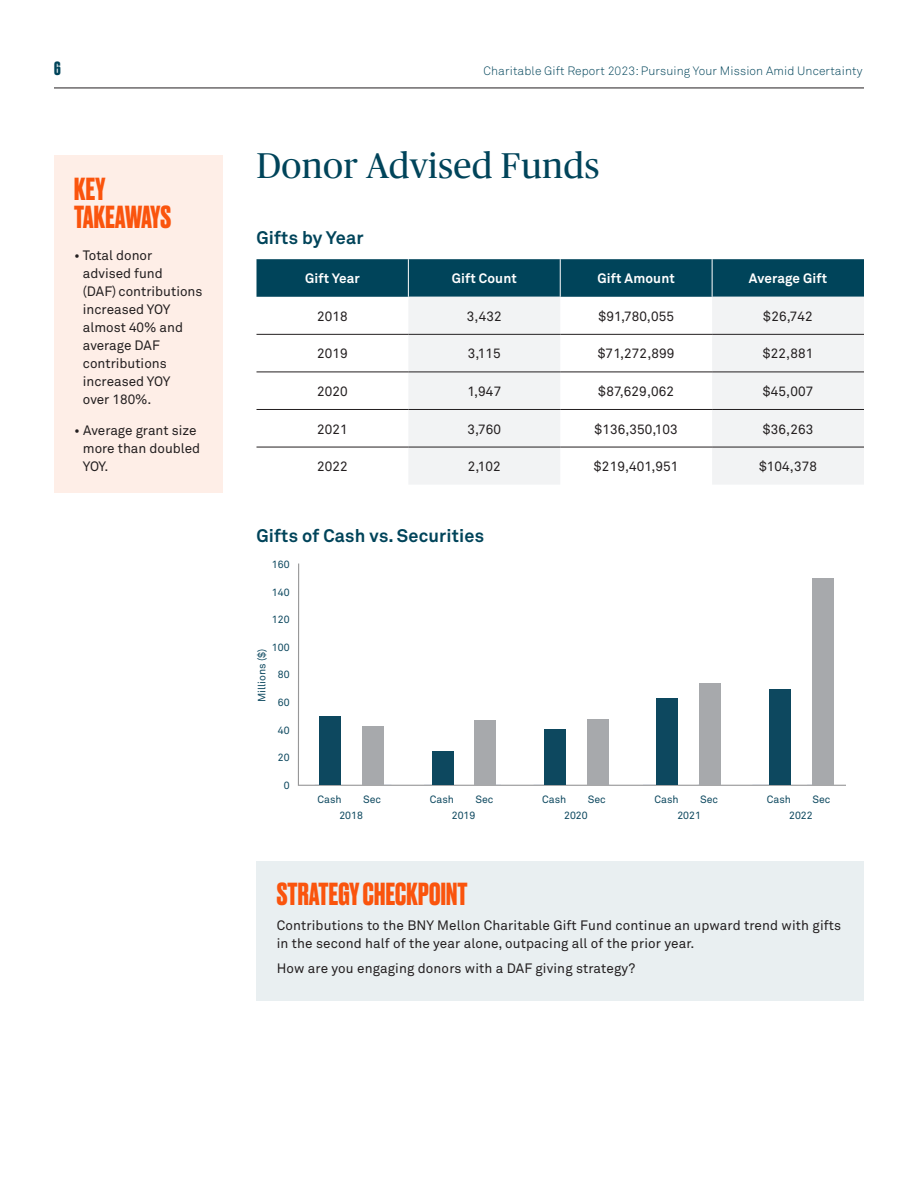
<style>
.page{position:relative;width:918px;height:1188px;background:#fff}
.page>*{position:absolute;margin:0;border:0;box-sizing:border-box;transform-origin:0 0}
.Byline{font:36px "Publico Pro";letter-spacing:.01em;color:#00445a}
.Byline-2{font:700 30px/28.5px "Druk Trial";letter-spacing:.01em;color:#fa540d}
.Byline-3{font:700 18px "Akkurat Pro";letter-spacing:.01em;color:#00445a}
.t1{font:700 18px "Druk Trial";color:#00445a}
.Byline-4{font:13.5px/18px "Akkurat Pro";letter-spacing:.01em;color:#231f20}
.Byline-5{font:700 13.5px "Akkurat Pro";letter-spacing:.01em;color:#fff}
.t2{font:12px "Akkurat Light Pro";letter-spacing:.01em;color:#00445a}
.t3{font:10.5px/15.6px "Akkurat Pro";color:#0d485f}
</style>
<div class="page">
<hr style="left:54px;top:88px;width:810px;height:1px;background:#231f20">
<div style="left:256px;top:259px;width:608px;height:38px;background:#00445a"></div>
<svg style="left:408px;top:297px;width:456px;height:187px;fill:#f2f3f4"></svg>
<hr style="left:256px;top:334px;width:152px;height:1px;background:#231f20">
<hr style="left:408px;top:334px;width:152px;height:1px;background:#231f20">
<hr style="left:560px;top:334px;width:152px;height:1px;background:#231f20">
<hr style="left:712px;top:334px;width:152px;height:1px;background:#231f20">
<hr style="left:256px;top:372px;width:152px;height:1px;background:#231f20">
<hr style="left:408px;top:372px;width:152px;height:1px;background:#231f20">
<hr style="left:560px;top:372px;width:152px;height:1px;background:#231f20">
<hr style="left:712px;top:372px;width:152px;height:1px;background:#231f20">
<hr style="left:256px;top:409px;width:152px;height:1px;background:#231f20">
<hr style="left:408px;top:409px;width:152px;height:1px;background:#231f20">
<hr style="left:560px;top:409px;width:152px;height:1px;background:#231f20">
<hr style="left:712px;top:409px;width:152px;height:1px;background:#231f20">
<hr style="left:256px;top:447px;width:152px;height:1px;background:#231f20">
<hr style="left:408px;top:447px;width:152px;height:1px;background:#231f20">
<hr style="left:560px;top:447px;width:152px;height:1px;background:#231f20">
<hr style="left:712px;top:447px;width:152px;height:1px;background:#231f20">
<hr style="left:408px;top:259px;width:1px;height:38px;background:#fff">
<hr style="left:560px;top:259px;width:1px;height:38px;background:#fff">
<hr style="left:712px;top:259px;width:1px;height:38px;background:#fff">
<div style="left:54px;top:155px;width:169px;height:338px;background:#feeee7"></div>
<div style="left:256px;top:861px;width:608px;height:139px;background:#e9eff1"></div>
<svg style="left:297px;top:563px;width:548px;height:223px"></svg>
<div style="left:362px;top:726px;width:22px;height:59px;background:#a7a9ac"></div>
<div style="left:319px;top:717px;width:22px;height:68px;background:#0d485f"></div>
<div style="left:432px;top:751px;width:22px;height:34px;background:#0d485f"></div>
<div style="left:474px;top:720px;width:22px;height:65px;background:#a7a9ac"></div>
<div style="left:544px;top:730px;width:22px;height:55px;background:#0d485f"></div>
<div style="left:587px;top:719px;width:22px;height:66px;background:#a7a9ac"></div>
<div style="left:656px;top:698px;width:22px;height:87px;background:#0d485f"></div>
<div style="left:699px;top:684px;width:22px;height:101px;background:#a7a9ac"></div>
<div style="left:769px;top:689px;width:22px;height:96px;background:#0d485f"></div>
<div style="left:812px;top:578px;width:21px;height:207px;background:#a7a9ac"></div>
<h3 class="t1" style="left:54px;top:62px;width:8px">6</h3>
<p class="t2" style="left:484px;top:64px;width:380px">Charitable Gift Report 2023: Pursuing Your Mission Amid Uncertainty</p>
<p class="Byline-2" style="left:74px;top:177px;width:98px">KEY<br>TAKEAWAYS</p>
<p class="Byline-4" style="left:83px;top:247px;width:121px;text-indent:-9px">• Total donor advised fund<br>(DAF) contributions increased YOY almost 40% and average DAF contributions increased YOY<br>over 180%.</p>
<p class="Byline-4" style="left:83px;top:422px;width:119px;text-indent:-9px">• Average grant size more than doubled<br>YOY.</p>
<p class="Byline" style="left:256px;top:140px;width:344px">Donor Advised Funds</p>
<p class="Byline-3" style="left:256px;top:226px;width:108px">Gifts by Year</p>
<p class="Byline-5" style="left:305px;top:270px;width:56px">Gift Year</p>
<p class="Byline-5" style="left:452px;top:270px;width:67px">Gift Count</p>
<p class="Byline-5" style="left:597px;top:270px;width:79px">Gift Amount</p>
<p class="Byline-5" style="left:749px;top:270px;width:80px">Average Gift</p>
<p class="Byline-4" style="left:317px;top:308px;width:32px">2018</p>
<p class="Byline-4" style="left:467px;top:308px;width:36px">3,432</p>
<p class="Byline-4" style="left:598px;top:308px;width:77px">$91,780,055</p>
<p class="Byline-4" style="left:763px;top:308px;width:51px">$26,742</p>
<p class="Byline-4" style="left:317px;top:345px;width:32px">2019</p>
<p class="Byline-4" style="left:468px;top:345px;width:35px">3,115</p>
<p class="Byline-4" style="left:598px;top:345px;width:78px">$71,272,899</p>
<p class="Byline-4" style="left:763px;top:345px;width:52px">$22,881</p>
<p class="Byline-4" style="left:317px;top:383px;width:32px">2020</p>
<p class="Byline-4" style="left:467px;top:383px;width:35px">1,947</p>
<p class="Byline-4" style="left:598px;top:383px;width:77px">$87,629,062</p>
<p class="Byline-4" style="left:763px;top:383px;width:52px">$45,007</p>
<p class="Byline-4" style="left:317px;top:420px;width:32px">2021</p>
<p class="Byline-4" style="left:467px;top:420px;width:35px">3,760</p>
<p class="Byline-4" style="left:595px;top:420px;width:85px">$136,350,103</p>
<p class="Byline-4" style="left:763px;top:420px;width:52px">$36,263</p>
<p class="Byline-4" style="left:317px;top:458px;width:32px">2022</p>
<p class="Byline-4" style="left:468px;top:458px;width:35px">2,102</p>
<p class="Byline-4" style="left:594px;top:458px;width:86px">$219,401,951</p>
<p class="Byline-4" style="left:759px;top:458px;width:59px">$104,378</p>
<p class="Byline-3" style="left:256px;top:524px;width:229px">Gifts of Cash vs. Securities</p>
<p class="t3" style="left:272px;top:557px;width:19px">160</p>
<p class="t3" style="left:272px;top:585px;width:19px">140</p>
<p class="t3" style="left:272px;top:612px;width:19px">120</p>
<p class="t3" style="left:272px;top:640px;width:19px">100</p>
<p class="t3" style="left:254px;top:702px;width:55px;rotate:-90deg">Millions ($)</p>
<p class="t3" style="left:278px;top:667px;width:13px">80</p>
<p class="t3" style="left:278px;top:695px;width:13px">60</p>
<p class="t3" style="left:278px;top:722px;width:13px">40</p>
<p class="t3" style="left:278px;top:750px;width:13px">20</p>
<p class="t3" style="left:284px;top:777px;width:7px">0</p>
<p class="t3" style="left:318px;top:792px;width:26px">Cash</p>
<p class="t3" style="left:363px;top:792px;width:20px">Sec</p>
<p class="t3" style="left:339px;top:808px;width:25px">2018</p>
<p class="t3" style="left:430px;top:792px;width:26px">Cash</p>
<p class="t3" style="left:475px;top:792px;width:20px">Sec</p>
<p class="t3" style="left:452px;top:808px;width:25px">2019</p>
<p class="t3" style="left:542px;top:792px;width:26px">Cash</p>
<p class="t3" style="left:588px;top:792px;width:20px">Sec</p>
<p class="t3" style="left:564px;top:808px;width:25px">2020</p>
<p class="t3" style="left:655px;top:792px;width:26px">Cash</p>
<p class="t3" style="left:677px;top:792px;width:42px;text-indent:23px">Sec<br>2021</p>
<p class="t3" style="left:767px;top:792px;width:26px">Cash</p>
<p class="t3" style="left:789px;top:792px;width:43px;text-indent:23px">Sec<br>2022</p>
<p class="Byline-2" style="left:277px;top:883px;width:192px">STRATEGY CHECKPOINT</p>
<p class="Byline-4" style="left:277px;top:917px;width:566px">Contributions to the BNY Mellon Charitable Gift Fund continue an upward trend with gifts in the second half of the year alone, outpacing all of the prior year.</p>
<p class="Byline-4" style="left:277px;top:960px;width:360px">How are you engaging donors with a DAF giving strategy?</p>
</div>
